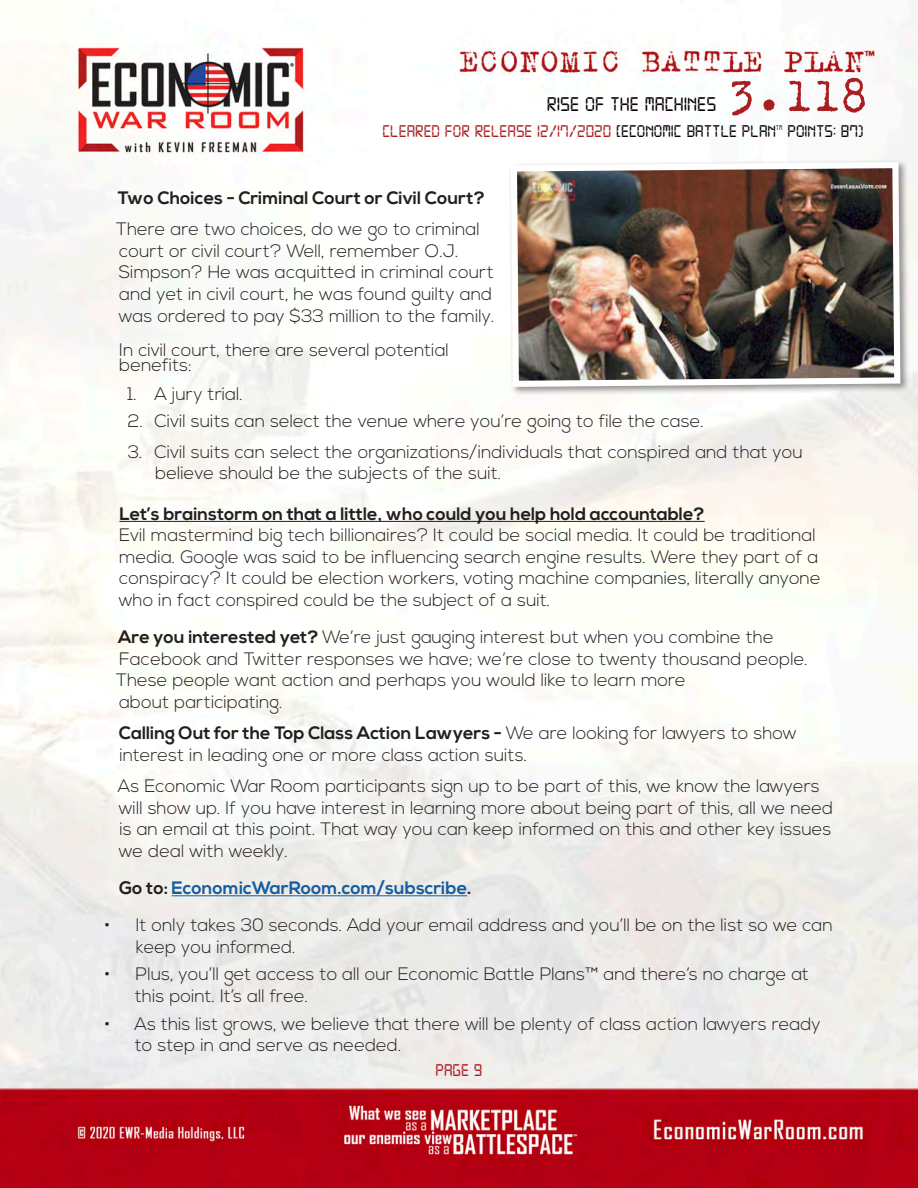
<style>
.page{position:relative;width:918px;height:1188px;background:#fff}
.page>*{position:absolute;margin:0;border:0;box-sizing:border-box;transform-origin:0 0}
.t1{font:51px "Trixie";color:#aa1e21}
.t2{font:21px "Digital 7";color:#080302}
.t3{font:300 18px/21.6px "Nexa";color:#231f20}
.t4{font:700 18px "Nexa";color:#231f20}
.t5{font:18px "Digital 7";color:#aa1e21}
.t6{font:700 18px "Nexa";color:#175d9e}
.t7{font:18px "Digital 7";color:#080302}
.t8{font:7.05px "Digital 7";color:#080302}
.s1{color:#080302}
.s2{font-weight:700}
.s3{color:#231f20}
</style>
<div class="page">
<img style="left:0;top:5px;width:918px;height:1183px">
<hr style="left:119px;top:521px;width:586px;height:1px;background:#231f20">
<hr style="left:172px;top:895px;width:295px;height:1px;background:#175d9e">
<div style="left:508px;top:159px;width:402px;height:237px;background:#231f20;opacity:.48"></div>
<img style="left:508px;top:159px;width:396px;height:231px">
<h1 class="t1" style="left:728px;top:62px;width:142px">3.118</h1>
<p class="t5" style="left:382px;top:123px;width:395px">CLEARED FOR RELEASE 12/17/2020 <span class="s1">[ECONOMIC BATTLE PLAN</span></p>
<p class="t8" style="left:776px;top:124px;width:8px">TM</p>
<p class="t7" style="left:788px;top:123px;width:78px">POINTS: 87)</p>
<p class="t2" style="left:547px;top:95px;width:171px">RISE OF THE MACHINES</p>
<p class="t4" style="left:118px;top:187px;width:369px">Two Choices - Criminal Court or Civil Court?</p>
<p class="t3" style="left:116px;top:219px;width:380px">There are two choices, do we go to criminal court or civil court? Well, remember O.J.<br>Simpson? He was acquitted in criminal court and yet in civil court, he was found guilty and was ordered to pay $33 million to the family.</p>
<p class="t3" style="left:119px;top:343px;width:331px;line-height:15.6px">In civil court, there are several potential benefits:</p>
<p class="t3" style="left:128px;top:383px;width:117px">1. A jury trial.</p>
<p class="t3" style="left:128px;top:411px;width:577px">2. Civil suits can select the venue where you’re going to file the case.</p>
<p class="t3" style="left:155px;top:442px;width:649px;text-indent:-28px">3. Civil suits can select the organizations/individuals that conspired and that you believe should be the subjects of the suit.</p>
<p class="t4" style="left:119px;top:503px;width:587px">Let’s brainstorm on that a little, who could you help hold accountable?</p>
<p class="t3" style="left:119px;top:525px;width:703px">Evil mastermind big tech billionaires? It could be social media. It could be traditional media. Google was said to be influencing search engine results. Were they part of a conspiracy? It could be election workers, voting machine companies, literally anyone who in fact conspired could be the subject of a suit.</p>
<p class="t3" style="left:116px;top:627px;width:693px"><span class="s2">Are you interested yet?</span> We’re just gauging interest but when you combine the Facebook and Twitter responses we have; we’re close to twenty thousand people.<br>These people want action and perhaps you would like to learn more<br>about participating.</p>
<p class="t3" style="left:119px;top:723px;width:679px"><span class="s2">Calling Out for the Top Class Action Lawyers -</span> We are looking for lawyers to show interest in leading one or more class action suits.</p>
<p class="t3" style="left:118px;top:776px;width:717px">As Economic War Room participants sign up to be part of this, we know the lawyers will show up. If you have interest in learning more about being part of this, all we need is an email at this point. That way you can keep informed on this and other key issues we deal with weekly.</p>
<p class="t6" style="left:119px;top:877px;width:354px"><span class="s3">Go to:</span> EconomicWarRoom.com/subscribe<span class="s3">.</span></p>
<p class="t3" style="left:136px;top:915px;width:698px;text-indent:-31px">• It only takes 30 seconds. Add your email address and you’ll be on the list so we can keep you informed.</p>
<p class="t3" style="left:135px;top:964px;width:676px;text-indent:-30px">• Plus, you’ll get access to all our Economic Battle Plans™ and there’s no charge at this point. It’s all free.</p>
<p class="t3" style="left:135px;top:1013px;width:687px;text-indent:-30px">• As this list grows, we believe that there will be plenty of class action lawyers ready to step in and serve as needed.</p>
<p class="t5" style="left:436px;top:1062px;width:48px">PAGE 9</p>
</div>
